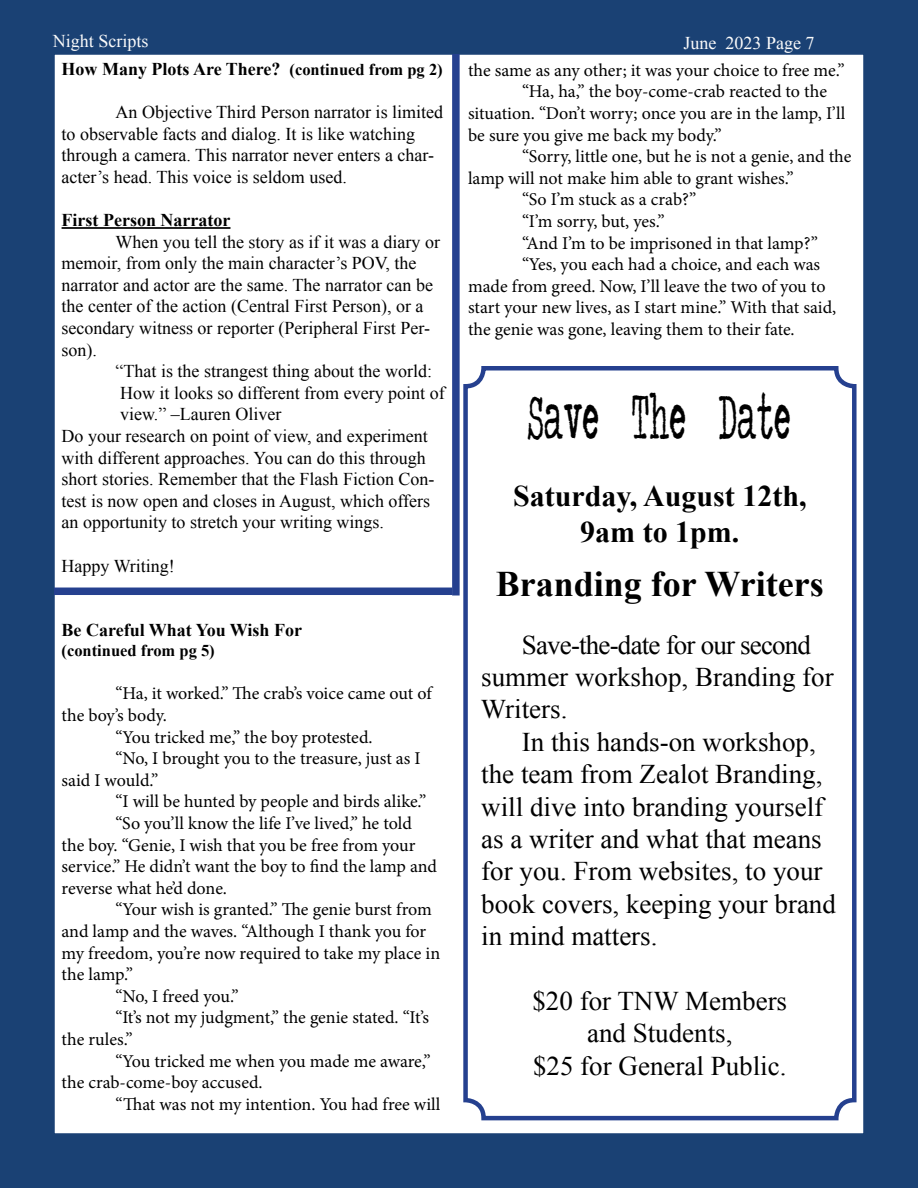
<style>
.page{position:relative;width:918px;height:1188px;background:#1a4174}
.page>*{position:absolute;margin:0;border:0;box-sizing:border-box;transform-origin:0 0}
.t1{font:45px "colourmepurple";color:#000}
.t2{font:700 36px "Times New Roman";color:#000}
.t3{font:700 30px/36px "Times New Roman";color:#000;text-align:center}
.t4{font:27px/32.4px "Times New Roman";color:#000}
.t5{font:18px "Minion Pro";letter-spacing:-.005em;color:#000}
.t6{font:18px/21.6px "Times New Roman";color:#000}
.t7{font:700 18px "Times New Roman";color:#000}
.t8{font:18px "Times New Roman";color:#fbfbfb}
.t9{font:700 16.5px "Times New Roman";color:#000}
.s1{font-size:16.5px}
</style>
<div class="page">
<div style="left:53px;top:53px;width:812px;height:1082px;background:#fff;border:2px solid #1a4174"></div>
<hr style="left:62px;top:227px;width:168px;height:2px;background:#000">
<div style="left:463px;top:366px;width:394px;height:754px;border:4px solid #25408f;border-radius:18px"></div>
<div style="left:54px;top:588px;width:399px;height:7px;background:#25408f"></div>
<div style="left:452px;top:54px;width:8px;height:542px;background:#25408f"></div>
<p class="t8" style="left:53px;top:29px;width:97px">Night Scripts</p>
<p class="t8" style="left:684px;top:30px;width:132px">June 2023 Page 7</p>
<p class="t7" style="left:62px;top:56px;width:383px">How Many Plots Are There? <span class="s1">(continued from pg 2)</span></p>
<p class="t6" style="left:62px;top:101px;width:383px;text-indent:54px">An Objective Third Person narrator is limited to observable facts and dialog. It is like watching through a camera. This narrator never enters a char&shy;acter’s head. This voice is seldom used.</p>
<p class="t7" style="left:62px;top:208px;width:170px">First Person Narrator</p>
<p class="t6" style="left:62px;top:231px;width:380px;text-indent:54px">When you tell the story as if it was a diary or memoir, from only the main character’s POV, the narrator and actor are the same. The narrator can be the center of the action (Central First Person), or a secondary witness or reporter (Peripheral First Per&shy;son).</p>
<p class="t6" style="left:116px;top:360px;width:318px">“That is the strangest thing about the world:</p>
<p class="t6" style="left:120px;top:382px;width:326px">How it looks so different from every point of</p>
<p class="t6" style="left:120px;top:403px;width:163px">view.” –Lauren Oliver</p>
<p class="t6" style="left:62px;top:425px;width:368px">Do your research on point of view, and experiment</p>
<p class="t6" style="left:62px;top:447px;width:366px">with different approaches. You can do this through</p>
<p class="t6" style="left:62px;top:468px;width:374px">short stories. Remember that the Flash Fiction Con-</p>
<p class="t6" style="left:62px;top:490px;width:370px">test is now open and closes in August, which offers</p>
<p class="t6" style="left:62px;top:511px;width:324px">an opportunity to stretch your writing wings.</p>
<p class="t6" style="left:62px;top:555px;width:115px">Happy Writing!</p>
<p class="t5" style="left:468px;top:58px;width:378px">the same as any other; it was your choice to free me.”</p>
<p class="t5" style="left:522px;top:80px;width:307px">“Ha, ha,” the boy-come-crab reacted to the</p>
<p class="t5" style="left:468px;top:101px;width:379px">situation. “Don’t worry; once you are in the lamp, I’ll</p>
<p class="t5" style="left:468px;top:123px;width:255px">be sure you give me back my body.”</p>
<p class="t5" style="left:522px;top:144px;width:331px">“Sorry, little one, but he is not a genie, and the</p>
<p class="t5" style="left:468px;top:166px;width:327px">lamp will not make him able to grant wishes.”</p>
<p class="t5" style="left:522px;top:188px;width:176px">“So I’m stuck as a crab?”</p>
<p class="t5" style="left:522px;top:209px;width:144px">“I’m sorry, but, yes.”</p>
<p class="t5" style="left:522px;top:231px;width:298px">“And I’m to be imprisoned in that lamp?”</p>
<p class="t5" style="left:522px;top:252px;width:300px">“Yes, you each had a choice, and each was</p>
<p class="t5" style="left:468px;top:274px;width:359px">made from greed. Now, I’ll leave the two of you to</p>
<p class="t5" style="left:468px;top:296px;width:370px">start your new lives, as I start mine.” With that said,</p>
<p class="t5" style="left:468px;top:317px;width:328px">the genie was gone, leaving them to their fate.</p>
<h1 class="t1" style="left:527px;top:389px;width:265px">Save The Date</h1>
<h3 class="t3" style="left:513px;top:477px;width:295px">Saturday, August 12th,<br>9am to 1pm.</h3>
<h2 class="t2" style="left:496px;top:559px;width:330px">Branding for Writers</h2>
<h3 class="t4" style="left:481px;top:628px;width:354px;text-indent:41px">Save-the-date for our second summer workshop, Branding for<br>Writers.</h3>
<h3 class="t4" style="left:481px;top:725px;width:356px;text-indent:40px">In this hands-on workshop, the team from Zealot Branding, will dive into branding yourself as a writer and what that means for you. From websites, to your book covers, keeping your brand in mind matters.</h3>
<p class="t7" style="left:62px;top:618px;width:242px">Be Careful What You Wish For</p>
<p class="t9" style="left:62px;top:639px;width:155px">(continued from pg 5)</p>
<p class="t5" style="left:116px;top:682px;width:318px">“Ha, it worked.” The crab’s voice came out of</p>
<p class="t5" style="left:62px;top:703px;width:107px">the boy’s body.</p>
<p class="t5" style="left:116px;top:725px;width:258px">“You tricked me,” the boy protested.</p>
<p class="t5" style="left:116px;top:746px;width:307px">“No, I brought you to the treasure, just as I</p>
<p class="t5" style="left:62px;top:768px;width:98px">said I would.”</p>
<p class="t5" style="left:116px;top:790px;width:312px">“I will be hunted by people and birds alike.”</p>
<p class="t5" style="left:116px;top:811px;width:298px">“So you’ll know the life I’ve lived,” he told</p>
<p class="t5" style="left:62px;top:833px;width:355px">the boy. “Genie, I wish that you be free from your</p>
<p class="t5" style="left:62px;top:854px;width:377px">service.” He didn’t want the boy to find the lamp and</p>
<p class="t5" style="left:62px;top:876px;width:167px">reverse what he’d done.</p>
<p class="t5" style="left:116px;top:898px;width:318px">“Your wish is granted.” The genie burst from</p>
<p class="t5" style="left:62px;top:919px;width:366px">and lamp and the waves. “Although I thank you for</p>
<p class="t5" style="left:62px;top:941px;width:380px">my freedom, you’re now required to take my place in</p>
<p class="t5" style="left:62px;top:962px;width:73px">the lamp.”</p>
<p class="t5" style="left:116px;top:984px;width:125px">“No, I freed you.”</p>
<p class="t5" style="left:116px;top:1006px;width:315px">“It’s not my judgment,” the genie stated. “It’s</p>
<p class="t5" style="left:62px;top:1027px;width:73px">the rules.”</p>
<p class="t5" style="left:116px;top:1049px;width:317px">“You tricked me when you made me aware,”</p>
<p class="t5" style="left:62px;top:1070px;width:203px">the crab-come-boy accused.</p>
<p class="t5" style="left:116px;top:1092px;width:326px">“That was not my intention. You had free will</p>
<h3 class="t4" style="left:532px;top:984px;width:256px;text-align:center">$20 for TNW Members and Students,<br>$25 for General Public.</h3>
</div>
